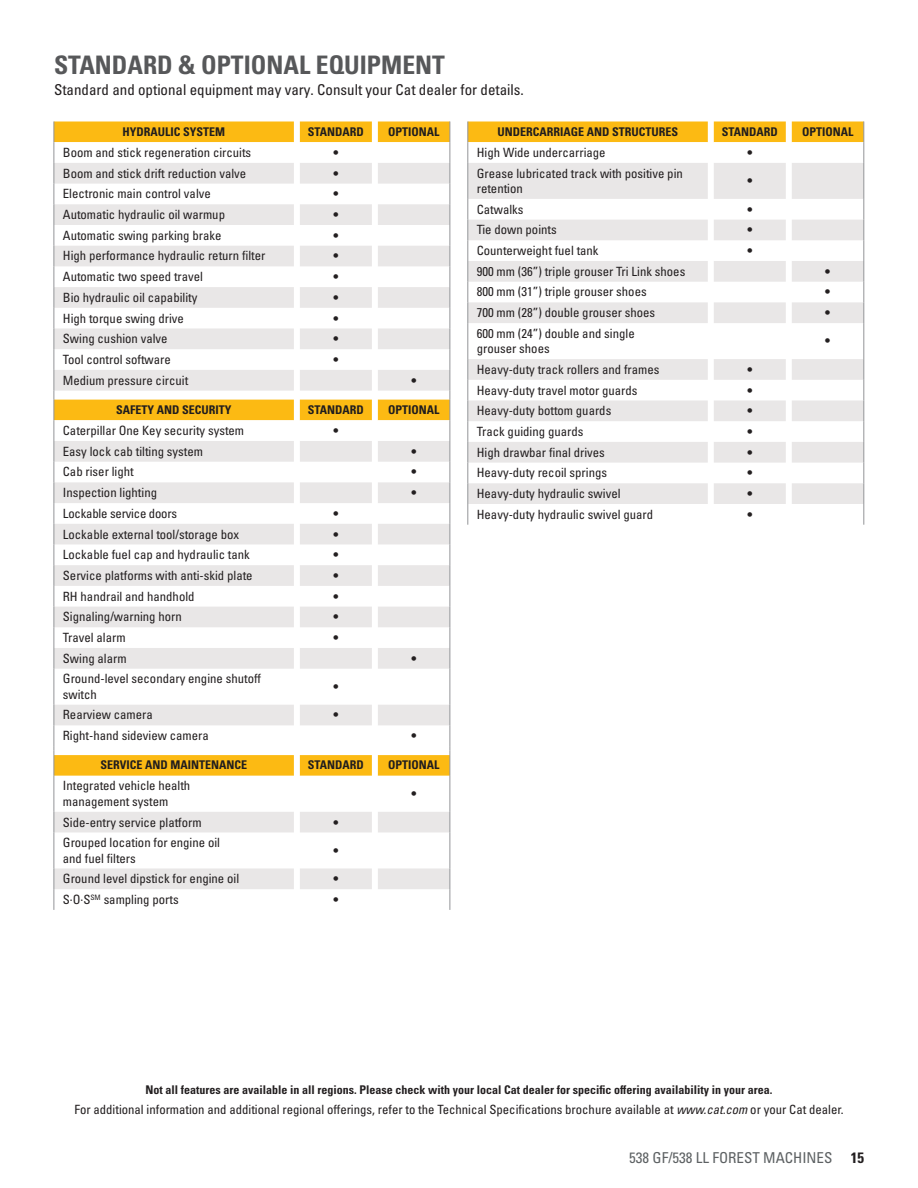
<style>
.page{position:relative;width:918px;height:1188px;background:#fff}
.page>*{position:absolute;margin:0;border:0;box-sizing:border-box;transform-origin:0 0}
.t1{font:25.5px "Univers LTCYR 67 Bold Cond";color:#57585a}
.t2{font:condensed 15px "Univers LTCYR 57";color:#231f20}
.t3{font:condensed 15px "Univers LTCYR 57";color:#5d6163}
.t4{font:condensed 12.75px/15.3px "Univers LTCYR 57";color:#231f20}
.t5{font:12px "Univers LTCYR 67 Bold Cond";color:#201d1e}
.t6{font:12px "Univers LTCYR 67 Bold Cond";color:#231f20}
.s1{font-family:"Univers LTCYR 57 Condensed Obl";font-stretch:normal}
.s2{font-family:"Univers LTCYR 67 Bold Cond";font-stretch:normal;color:#231f20}
</style>
<div class="page">
<div style="left:55px;top:122px;width:395px;height:20px;background:#fcba13"></div>
<svg style="left:55px;top:163px;width:395px;height:705px"></svg>
<svg style="left:54px;top:121px;width:1px;height:548px"></svg>
<hr style="left:54px;top:669px;width:1px;height:36px;background:#939598">
<svg style="left:54px;top:705px;width:1px;height:71px"></svg>
<hr style="left:54px;top:776px;width:1px;height:36px;background:#939598">
<svg style="left:54px;top:812px;width:1px;height:20px"></svg>
<hr style="left:54px;top:832px;width:1px;height:36px;background:#939598">
<svg style="left:450px;top:121px;width:1px;height:548px"></svg>
<hr style="left:450px;top:669px;width:1px;height:36px;background:#939598">
<svg style="left:450px;top:705px;width:1px;height:71px"></svg>
<hr style="left:450px;top:776px;width:1px;height:36px;background:#939598">
<svg style="left:450px;top:812px;width:1px;height:20px"></svg>
<hr style="left:450px;top:832px;width:1px;height:36px;background:#939598">
<svg style="left:54px;top:868px;width:397px;height:42px"></svg>
<svg style="left:469px;top:163px;width:395px;height:341px;fill:#edebeb"></svg>
<hr style="left:468px;top:163px;width:1px;height:36px;background:#939598">
<svg style="left:468px;top:199px;width:1px;height:124px"></svg>
<hr style="left:468px;top:323px;width:1px;height:36px;background:#939598">
<svg style="left:468px;top:359px;width:1px;height:166px"></svg>
<svg style="left:468px;top:121px;width:397px;height:42px"></svg>
<hr style="left:864px;top:163px;width:1px;height:36px;background:#939598">
<svg style="left:864px;top:359px;width:1px;height:166px"></svg>
<svg style="left:864px;top:199px;width:1px;height:124px"></svg>
<hr style="left:864px;top:323px;width:1px;height:36px;background:#939598">
<h1 class="t1" style="left:54px;top:50px;width:392px">STANDARD &amp; OPTIONAL EQUIPMENT</h1>
<p class="t2" style="left:54px;top:81px;width:471px">Standard and optional equipment may vary. Consult your Cat dealer for details.</p>
<p class="t5" style="left:123px;top:124px;width:104px">HYDRAULIC SYSTEM</p>
<p class="t5" style="left:308px;top:124px;width:57px">STANDARD</p>
<p class="t5" style="left:388px;top:124px;width:53px">OPTIONAL</p>
<p class="t4" style="left:63px;top:144px;width:190px">Boom and stick regeneration circuits</p>
<p class="t4" style="left:334px;top:144px;width:6px">•</p>
<p class="t4" style="left:63px;top:165px;width:185px">Boom and stick drift reduction valve</p>
<p class="t4" style="left:334px;top:165px;width:6px">•</p>
<p class="t4" style="left:63px;top:186px;width:150px">Electronic main control valve</p>
<p class="t4" style="left:334px;top:186px;width:6px">•</p>
<p class="t4" style="left:63px;top:206px;width:164px">Automatic hydraulic oil warmup</p>
<p class="t4" style="left:334px;top:206px;width:6px">•</p>
<p class="t4" style="left:63px;top:227px;width:160px">Automatic swing parking brake</p>
<p class="t4" style="left:334px;top:227px;width:6px">•</p>
<p class="t4" style="left:63px;top:248px;width:204px">High performance hydraulic return filter</p>
<p class="t4" style="left:334px;top:248px;width:6px">•</p>
<p class="t4" style="left:63px;top:269px;width:142px">Automatic two speed travel</p>
<p class="t4" style="left:334px;top:269px;width:6px">•</p>
<p class="t4" style="left:63px;top:289px;width:136px">Bio hydraulic oil capability</p>
<p class="t4" style="left:334px;top:289px;width:6px">•</p>
<p class="t4" style="left:63px;top:310px;width:123px">High torque swing drive</p>
<p class="t4" style="left:334px;top:310px;width:6px">•</p>
<p class="t4" style="left:63px;top:331px;width:106px">Swing cushion valve</p>
<p class="t4" style="left:334px;top:331px;width:6px">•</p>
<p class="t4" style="left:63px;top:351px;width:109px">Tool control software</p>
<p class="t4" style="left:334px;top:351px;width:6px">•</p>
<p class="t4" style="left:63px;top:372px;width:127px">Medium pressure circuit</p>
<p class="t4" style="left:412px;top:372px;width:6px">•</p>
<p class="t5" style="left:116px;top:402px;width:117px">SAFETY AND SECURITY</p>
<p class="t5" style="left:308px;top:402px;width:57px">STANDARD</p>
<p class="t5" style="left:388px;top:402px;width:53px">OPTIONAL</p>
<p class="t4" style="left:63px;top:422px;width:183px">Caterpillar One Key security system</p>
<p class="t4" style="left:334px;top:422px;width:6px">•</p>
<p class="t4" style="left:63px;top:443px;width:142px">Easy lock cab tilting system</p>
<p class="t4" style="left:412px;top:443px;width:6px">•</p>
<p class="t4" style="left:63px;top:464px;width:72px">Cab riser light</p>
<p class="t4" style="left:412px;top:464px;width:6px">•</p>
<p class="t4" style="left:63px;top:485px;width:96px">Inspection lighting</p>
<p class="t4" style="left:412px;top:485px;width:6px">•</p>
<p class="t4" style="left:63px;top:505px;width:116px">Lockable service doors</p>
<p class="t4" style="left:334px;top:505px;width:6px">•</p>
<p class="t4" style="left:63px;top:526px;width:178px">Lockable external tool/storage box</p>
<p class="t4" style="left:334px;top:526px;width:6px">•</p>
<p class="t4" style="left:63px;top:547px;width:188px">Lockable fuel cap and hydraulic tank</p>
<p class="t4" style="left:334px;top:547px;width:6px">•</p>
<p class="t4" style="left:63px;top:567px;width:191px">Service platforms with anti-skid plate</p>
<p class="t4" style="left:334px;top:567px;width:6px">•</p>
<p class="t4" style="left:63px;top:588px;width:133px">RH handrail and handhold</p>
<p class="t4" style="left:334px;top:588px;width:6px">•</p>
<p class="t4" style="left:63px;top:609px;width:120px">Signaling/warning horn</p>
<p class="t4" style="left:334px;top:609px;width:6px">•</p>
<p class="t4" style="left:63px;top:630px;width:64px">Travel alarm</p>
<p class="t4" style="left:334px;top:630px;width:6px">•</p>
<p class="t4" style="left:63px;top:650px;width:65px">Swing alarm</p>
<p class="t4" style="left:412px;top:650px;width:6px">•</p>
<p class="t4" style="left:63px;top:671px;width:199px">Ground-level secondary engine shutoff switch</p>
<p class="t4" style="left:334px;top:679px;width:6px">•</p>
<p class="t4" style="left:63px;top:707px;width:91px">Rearview camera</p>
<p class="t4" style="left:334px;top:707px;width:6px">•</p>
<p class="t4" style="left:63px;top:728px;width:147px">Right-hand sideview camera</p>
<p class="t4" style="left:412px;top:728px;width:6px">•</p>
<p class="t5" style="left:101px;top:758px;width:148px">SERVICE AND MAINTENANCE</p>
<p class="t5" style="left:308px;top:758px;width:57px">STANDARD</p>
<p class="t5" style="left:388px;top:758px;width:53px">OPTIONAL</p>
<p class="t4" style="left:63px;top:778px;width:129px">Integrated vehicle health management system</p>
<p class="t4" style="left:412px;top:786px;width:6px">•</p>
<p class="t4" style="left:63px;top:814px;width:140px">Side-entry service platform</p>
<p class="t4" style="left:334px;top:814px;width:6px">•</p>
<p class="t4" style="left:63px;top:835px;width:159px">Grouped location for engine oil and fuel filters</p>
<p class="t4" style="left:334px;top:842px;width:6px">•</p>
<p class="t4" style="left:63px;top:871px;width:178px">Ground level dipstick for engine oil</p>
<p class="t4" style="left:334px;top:871px;width:6px">•</p>
<p class="t4" style="left:63px;top:891px;width:117px">S·O·S<sup>SM</sup> sampling ports</p>
<p class="t4" style="left:334px;top:891px;width:6px">•</p>
<p class="t5" style="left:497px;top:124px;width:182px">UNDERCARRIAGE AND STRUCTURES</p>
<p class="t5" style="left:722px;top:124px;width:57px">STANDARD</p>
<p class="t5" style="left:802px;top:124px;width:53px">OPTIONAL</p>
<p class="t4" style="left:477px;top:144px;width:130px">High Wide undercarriage</p>
<p class="t4" style="left:748px;top:144px;width:6px">•</p>
<p class="t4" style="left:477px;top:165px;width:208px">Grease lubricated track with positive pin retention</p>
<p class="t4" style="left:748px;top:173px;width:6px">•</p>
<p class="t4" style="left:477px;top:201px;width:48px">Catwalks</p>
<p class="t4" style="left:748px;top:201px;width:6px">•</p>
<p class="t4" style="left:477px;top:222px;width:81px">Tie down points</p>
<p class="t4" style="left:748px;top:222px;width:6px">•</p>
<p class="t4" style="left:477px;top:243px;width:123px">Counterweight fuel tank</p>
<p class="t4" style="left:748px;top:243px;width:6px">•</p>
<p class="t4" style="left:477px;top:263px;width:210px">900 mm (36”) triple grouser Tri Link shoes</p>
<p class="t4" style="left:826px;top:263px;width:6px">•</p>
<p class="t4" style="left:477px;top:284px;width:171px">800 mm (31”) triple grouser shoes</p>
<p class="t4" style="left:826px;top:284px;width:6px">•</p>
<p class="t4" style="left:477px;top:305px;width:180px">700 mm (28”) double grouser shoes</p>
<p class="t4" style="left:826px;top:305px;width:6px">•</p>
<p class="t4" style="left:477px;top:325px;width:159px">600 mm (24”) double and single grouser shoes</p>
<p class="t4" style="left:826px;top:333px;width:6px">•</p>
<p class="t4" style="left:477px;top:361px;width:184px">Heavy-duty track rollers and frames</p>
<p class="t4" style="left:748px;top:361px;width:6px">•</p>
<p class="t4" style="left:477px;top:382px;width:162px">Heavy-duty travel motor guards</p>
<p class="t4" style="left:748px;top:382px;width:6px">•</p>
<p class="t4" style="left:477px;top:403px;width:136px">Heavy-duty bottom guards</p>
<p class="t4" style="left:748px;top:403px;width:6px">•</p>
<p class="t4" style="left:477px;top:423px;width:108px">Track guiding guards</p>
<p class="t4" style="left:748px;top:423px;width:6px">•</p>
<p class="t4" style="left:477px;top:444px;width:130px">High drawbar final drives</p>
<p class="t4" style="left:748px;top:444px;width:6px">•</p>
<p class="t4" style="left:477px;top:465px;width:132px">Heavy-duty recoil springs</p>
<p class="t4" style="left:748px;top:465px;width:6px">•</p>
<p class="t4" style="left:477px;top:486px;width:145px">Heavy-duty hydraulic swivel</p>
<p class="t4" style="left:748px;top:486px;width:6px">•</p>
<p class="t4" style="left:477px;top:506px;width:178px">Heavy-duty hydraulic swivel guard</p>
<p class="t4" style="left:748px;top:506px;width:6px">•</p>
<p class="t6" style="left:146px;top:1083px;width:628px">Not all features are available in all regions. Please check with your local Cat dealer for specific offering availability in your area.</p>
<p class="t4" style="left:74px;top:1102px;width:771px">For additional information and additional regional offerings, refer to the Technical Specifications brochure available at <span class="s1">www.cat.com</span> or your Cat dealer.</p>
<p class="t3" style="left:629px;top:1148px;width:236px">538 GF/538 LL FOREST MACHINES <span class="s2">15</span></p>
</div>
